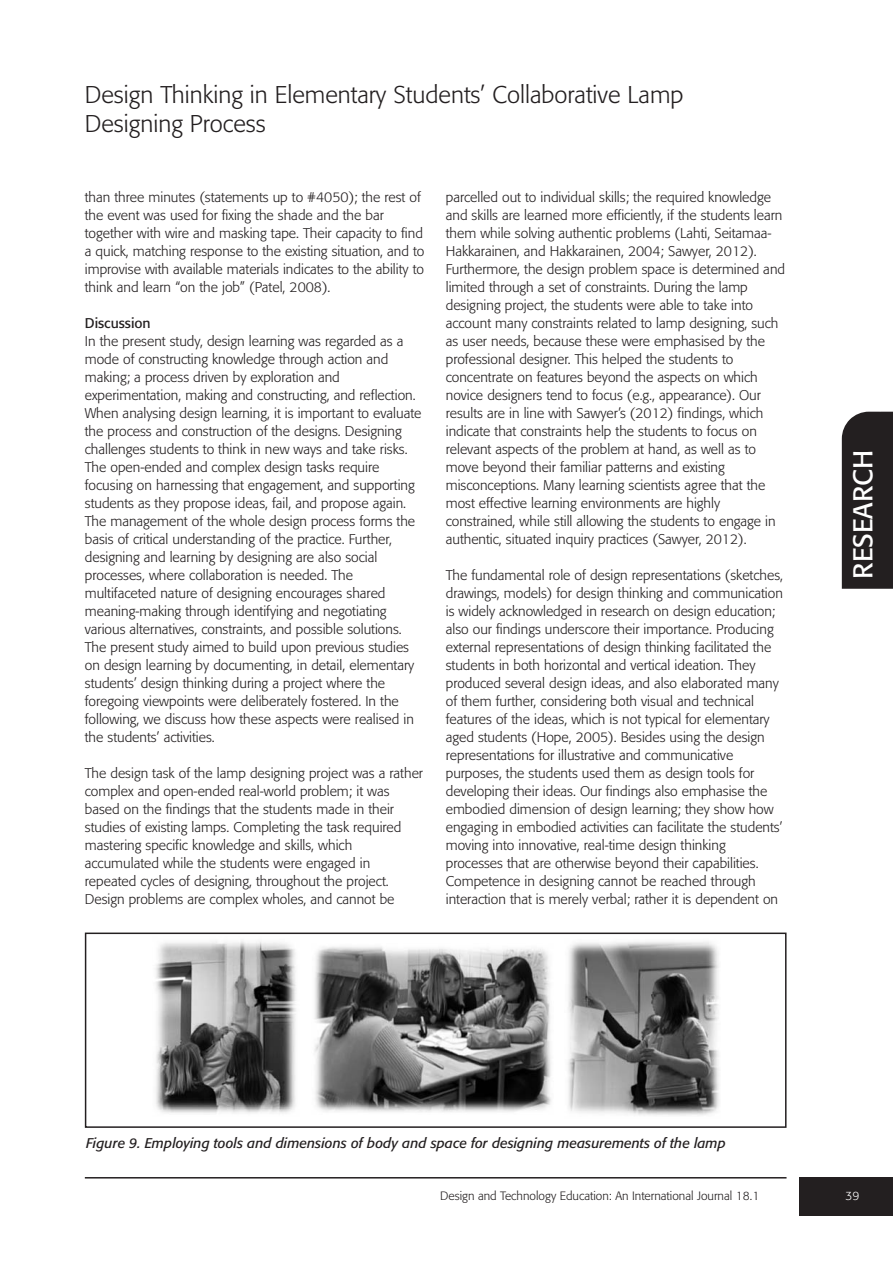
<style>
.page{position:relative;width:893px;height:1263px;background:#fff}
.page>*{position:absolute;margin:0;border:0;box-sizing:border-box;transform-origin:0 0}
.t1{font:27px "Formata";color:#fff}
.t2{font:300 24px/28.5px "Formata";color:#231f20}
.t3{font:300 13.95px/18px "Formata";color:#231f20}
.t4{font:italic 13.95px "Formata";color:#231f20}
.t5{font:13.95px "Formata";color:#231f20}
.t6{font:300 12px "Formata";color:#231f20}
.t7{font:300 12px "Formata";color:#fff}
</style>
<div class="page">
<div style="left:799px;top:1178px;width:93px;height:38px;background:#231f20"></div>
<hr style="left:85px;top:1177px;width:701px;height:2px;background:#231f20">
<div style="left:842px;top:412px;width:50px;height:177px;background:#231f20"></div>
<div style="left:85px;top:933px;width:701px;height:195px;border:2px solid #231f20"></div>
<img style="left:155px;top:941px;width:141px;height:172px">
<img style="left:568px;top:942px;width:151px;height:174px">
<img style="left:314px;top:947px;width:237px;height:165px">
<h2 class="t2" style="left:85px;top:82px;width:600px">Design Thinking in Elementary Students’ Collaborative Lamp<br>Designing Process</h2>
<p class="t3" style="left:85px;top:189px;width:341px">than three minutes (statements up to #4050); the rest of the event was used for fixing the shade and the bar together with wire and masking tape. Their capacity to find a quick, matching response to the existing situation, and to improvise with available materials indicates to the ability to think and learn “on the job” (Patel, 2008).</p>
<p class="t5" style="left:85px;top:317px;width:67px">Discussion</p>
<p class="t3" style="left:85px;top:333px;width:338px">In the present study, design learning was regarded as a mode of constructing knowledge through action and making; a process driven by exploration and experimentation, making and constructing, and reflection.<br>When analysing design learning, it is important to evaluate the process and construction of the designs. Designing challenges students to think in new ways and take risks.<br>The open-ended and complex design tasks require focusing on harnessing that engagement, and supporting students as they propose ideas, fail, and propose again.<br>The management of the whole design process forms the basis of critical understanding of the practice. Further, designing and learning by designing are also social processes, where collaboration is needed. The multifaceted nature of designing encourages shared meaning-making through identifying and negotiating various alternatives, constraints, and possible solutions.<br>The present study aimed to build upon previous studies on design learning by documenting, in detail, elementary students’ design thinking during a project where the foregoing viewpoints were deliberately fostered. In the following, we discuss how these aspects were realised in the students’ activities.</p>
<p class="t3" style="left:85px;top:765px;width:340px">The design task of the lamp designing project was a rather complex and open-ended real-world problem; it was based on the findings that the students made in their studies of existing lamps. Completing the task required mastering specific knowledge and skills, which accumulated while the students were engaged in repeated cycles of designing, throughout the project.<br>Design problems are complex wholes, and cannot be</p>
<p class="t3" style="left:446px;top:189px;width:341px">parcelled out to individual skills; the required knowledge and skills are learned more efficiently, if the students learn them while solving authentic problems (Lahti, Seitamaa-Hakkarainen, and Hakkarainen, 2004; Sawyer, 2012).<br>Furthermore, the design problem space is determined and limited through a set of constraints. During the lamp designing project, the students were able to take into account many constraints related to lamp designing, such as user needs, because these were emphasised by the professional designer. This helped the students to concentrate on features beyond the aspects on which novice designers tend to focus (e.g., appearance). Our results are in line with Sawyer’s (2012) findings, which indicate that constraints help the students to focus on relevant aspects of the problem at hand, as well as to move beyond their familiar patterns and existing misconceptions. Many learning scientists agree that the most effective learning environments are highly constrained, while still allowing the students to engage in authentic, situated inquiry practices (Sawyer, 2012).</p>
<p class="t3" style="left:446px;top:567px;width:339px">The fundamental role of design representations (sketches, drawings, models) for design thinking and communication is widely acknowledged in research on design education; also our findings underscore their importance. Producing external representations of design thinking facilitated the students in both horizontal and vertical ideation. They produced several design ideas, and also elaborated many of them further, considering both visual and technical features of the ideas, which is not typical for elementary aged students (Hope, 2005). Besides using the design representations for illustrative and communicative purposes, the students used them as design tools for developing their ideas. Our findings also emphasise the embodied dimension of design learning; they show how engaging in embodied activities can facilitate the students’ moving into innovative, real-time design thinking processes that are otherwise beyond their capabilities.<br>Competence in designing cannot be reached through interaction that is merely verbal; rather it is dependent on</p>
<h1 class="t1" style="left:851px;top:579px;width:131px;rotate:-90deg">RESEARCH</h1>
<p class="t4" style="left:86px;top:1137px;width:641px">Figure 9. Employing tools and dimensions of body and space for designing measurements of the lamp</p>
<p class="t6" style="left:440px;top:1190px;width:321px">Design and Technology Education: An International Journal 18.1</p>
<p class="t7" style="left:845px;top:1190px;width:15px">39</p>
</div>
